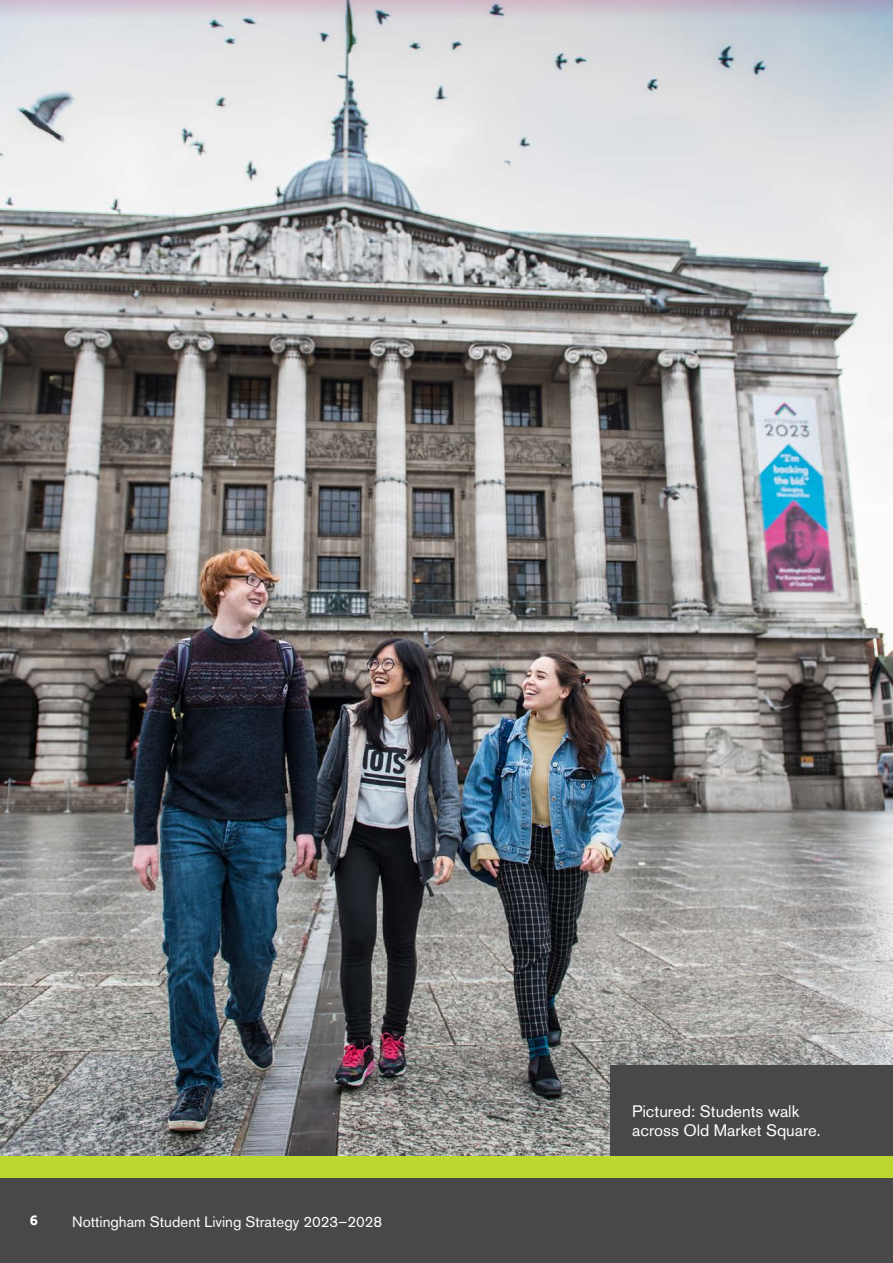
<style>
.page{position:relative;width:893px;height:1263px;background:#fff}
.page>*{position:absolute;margin:0;border:0;box-sizing:border-box;transform-origin:0 0}
.REV_body_captions{font:16.5px/19.8px "Akzidenz Grotesk BE";color:#fff}
.t1{font:15px "Akzidenz Grotesk BE";color:#fff}
.t2{font:700 15px "Effra";color:#fff}
</style>
<div class="page">
<img style="left:0;top:0;width:893px;height:1157px">
<div style="left:611px;top:1065px;width:282px;height:93px;background:#484848"></div>
<div style="left:0;top:1178px;width:893px;height:85px;background:#484848"></div>
<div style="left:0;top:1157px;width:893px;height:21px;background:#bdd732"></div>
<p class="t2" style="left:30px;top:1211px;width:10px">6</p>
<p class="t1" style="left:72px;top:1213px;width:312px">Nottingham Student Living Strategy 2023–2028</p>
<p class="REV_body_captions" style="left:632px;top:1101px;width:190px">Pictured: Students walk across Old Market Square.</p>
</div>
